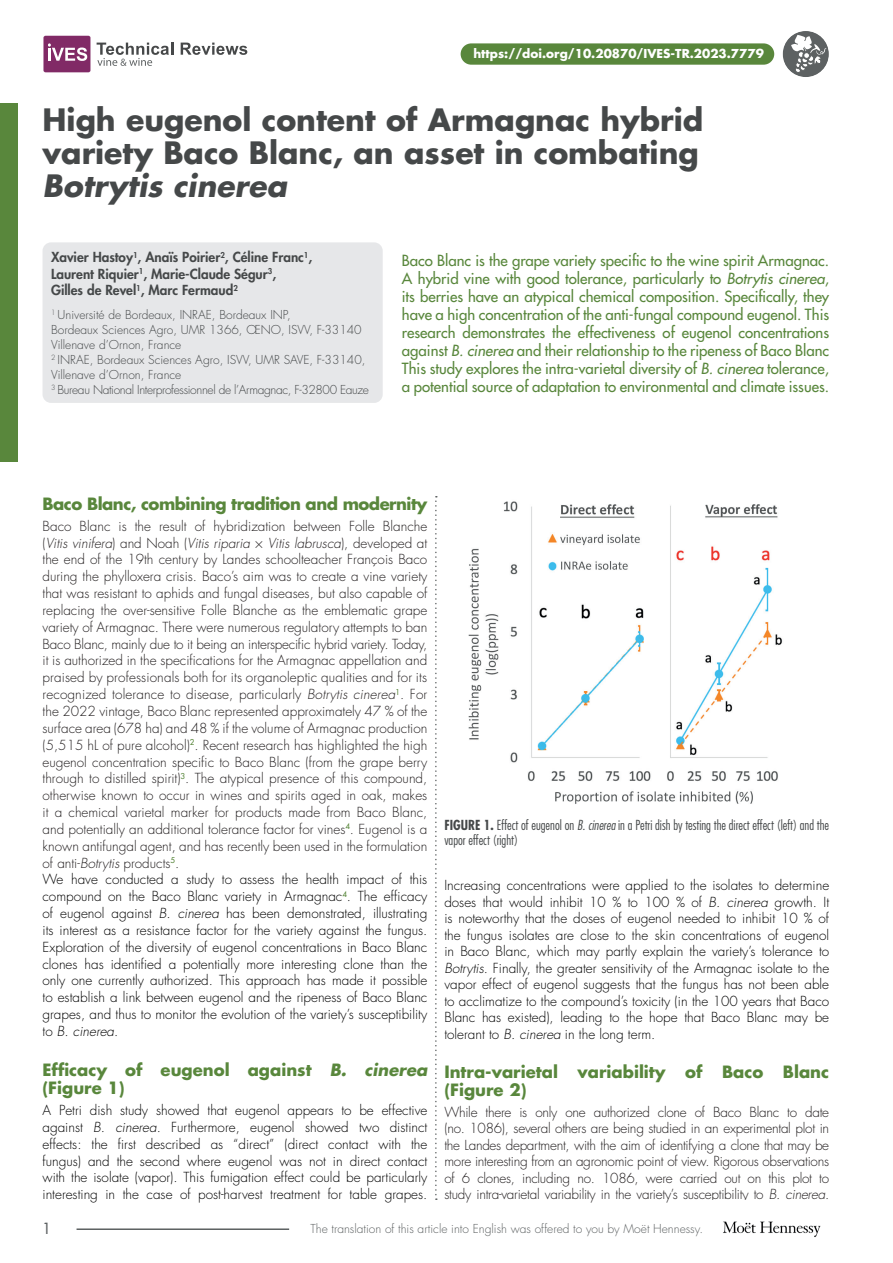
<style>
.page{position:relative;width:893px;height:1263px;background:#fff}
.page>*{position:absolute;margin:0;border:0;box-sizing:border-box;transform-origin:0 0}
.TITRE_article{font:700 30px/33px "Futura Std";color:#454849}
.titre_partie_viticul{font:700 16.5px/18px "Futura Std";color:#59873c}
.titre_partie_viticul-2{font:700 16.5px "Futura Std";letter-spacing:-.03em;color:#59873c}
.abstract_viticulture{font:500 15px/18px "Futura Std";color:#59873c;text-align:justify}
.numéro_de_page{font:500 15px "Futura Std";color:#5d6162}
.texte_courant{font:300 13.5px/16.8px "Futura Std";letter-spacing:-.01em;color:#231f20;text-align:justify}
.texte_courant-2{font:300 13.5px/16.8px "Futura Std";color:#000001;text-align:justify}
.auteurs_-_nom{font:800 13.5px/16.5px "Futura Std";color:#454849}
.figure_texte{font:300 condensed 13.5px/15px "Futura Std";color:#454849}
.auteur-affiliations{font:300 12px/15px "Futura Std";color:#454849}
.bas_de_page_gauche{font:300 12px "Futura Std";color:#5d6162}
.auteur-affiliations-2{font:300 12px "Futura Std";letter-spacing:-.03em;color:#454849}
.DOI{font:700 12px "Futura Std";color:#fff}
.s1{font-style:italic}
.s2{font-weight:700}
</style>
<div class="page">
<div style="left:0;top:104px;width:18px;height:358px;background:#59873c"></div>
<svg style="left:435px;top:496px;width:2px;height:704px"></svg>
<img style="left:468px;top:501px;width:315px;height:303px">
<hr style="left:77px;top:1228px;width:212px;height:2px;background:#5d6162">
<img style="left:723px;top:1221px;width:98px;height:16px">
<svg style="left:181px;top:43px;width:66px;height:12px"></svg>
<svg style="left:97px;top:43px;width:76px;height:23px"></svg>
<div style="left:43px;top:36px;width:47px;height:36px;background:#812a66;border-radius:2px"></div>
<svg style="left:48px;top:43px;width:39px;height:18px"></svg>
<div style="left:783px;top:31px;width:46px;height:46px;background:#5d6162;border-radius:50%"></div>
<svg style="left:791px;top:35px;width:35px;height:38px"></svg>
<div style="left:43px;top:242px;width:340px;height:161px;background:#e6e7e9;border-radius:9px"></div>
<div style="left:461px;top:43px;width:313px;height:22px;background:#59873c;border-radius:11px"></div>
<p class="DOI" style="left:473px;top:46px;width:292px">https://doi.org/10.20870/IVES-TR.2023.7779</p>
<p class="TITRE_article" style="left:43px;top:103px;width:662px">High eugenol content of Armagnac hybrid variety Baco Blanc, an asset in combating<br><span class="s1">Botrytis cinerea</span></p>
<p class="auteurs_-_nom" style="left:51px;top:249px;width:263px">Xavier Hastoy<sup>1</sup>, Anaïs Poirier<sup>2</sup>, Céline Franc<sup>1</sup>,<br>Laurent Riquier<sup>1</sup>, Marie-Claude Ségur<sup>3</sup>,<br>Gilles de Revel<sup>1</sup>, Marc Fermaud<sup>2</sup></p>
<p class="auteur-affiliations" style="left:51px;top:307px;width:312px"><sup>1</sup> Université de Bordeaux, INRAE, Bordeaux INP,<br>Bordeaux Sciences Agro, UMR 1366, ŒNO, ISVV, F-33140<br>Villenave d’Ornon, France</p>
<p class="auteur-affiliations" style="left:51px;top:352px;width:316px"><sup>2</sup> INRAE, Bordeaux Sciences Agro, ISVV, UMR SAVE, F-33140,<br>Villenave d’Ornon, France</p>
<p class="auteur-affiliations-2" style="left:51px;top:382px;width:320px"><sup>3</sup> Bureau National Interprofessionnel de l’Armagnac, F-32800 Eauze</p>
<p class="abstract_viticulture" style="left:402px;top:251px;width:429px">Baco Blanc is the grape variety specific to the wine spirit Armagnac.<br>A hybrid vine with good tolerance, particularly to <span class="s1">Botrytis cinerea</span>, its berries have an atypical chemical composition. Specifically, they have a high concentration of the anti-fungal compound eugenol. This research demonstrates the effectiveness of eugenol concentrations against <span class="s1">B. cinerea</span> and their relationship to the ripeness of Baco Blanc This study explores the intra-varietal diversity of <span class="s1">B. cinerea</span> tolerance, a potential source of adaptation to environmental and climate issues.</p>
<p class="titre_partie_viticul-2" style="left:43px;top:492px;width:386px">Baco Blanc, combining tradition and modernity</p>
<p class="texte_courant" style="left:43px;top:518px;width:386px">Baco Blanc is the result of hybridization between Folle Blanche (<span class="s1">Vitis vinifera</span>) and Noah (<span class="s1">Vitis riparia</span> × <span class="s1">Vitis labrusca</span>), developed at the end of the 19th century by Landes schoolteacher François Baco during the phylloxera crisis. Baco’s aim was to create a vine variety that was resistant to aphids and fungal diseases, but also capable of replacing the over-sensitive Folle Blanche as the emblematic grape variety of Armagnac. There were numerous regulatory attempts to ban Baco Blanc, mainly due to it being an interspecific hybrid variety. Today, it is authorized in the specifications for the Armagnac appellation and praised by professionals both for its organoleptic qualities and for its recognized tolerance to disease, particularly <span class="s1">Botrytis cinerea</span><sup>1</sup>. For the 2022 vintage, Baco Blanc represented approximately 47 % of the surface area (678 ha) and 48 % if the volume of Armagnac production (5,515 hL of pure alcohol)<sup>2</sup>. Recent research has highlighted the high eugenol concentration specific to Baco Blanc (from the grape berry through to distilled spirit)<sup>3</sup>. The atypical presence of this compound, otherwise known to occur in wines and spirits aged in oak, makes it a chemical varietal marker for products made from Baco Blanc, and potentially an additional tolerance factor for vines<sup>4</sup>. Eugenol is a known antifungal agent, and has recently been used in the formulation of anti-<span class="s1">Botrytis</span> products<sup>5</sup>.</p>
<p class="texte_courant-2" style="left:43px;top:871px;width:386px">We have conducted a study to assess the health impact of this compound on the Baco Blanc variety in Armagnac<sup>4</sup>. The efficacy of eugenol against <span class="s1">B. cinerea</span> has been demonstrated, illustrating its interest as a resistance factor for the variety against the fungus.<br>Exploration of the diversity of eugenol concentrations in Baco Blanc clones has identified a potentially more interesting clone than the only one currently authorized. This approach has made it possible to establish a link between eugenol and the ripeness of Baco Blanc grapes, and thus to monitor the evolution of the variety’s susceptibility to <span class="s1">B. cinerea</span>.</p>
<p class="titre_partie_viticul" style="left:43px;top:1060px;width:386px">Efficacy of eugenol against <span class="s1">B. cinerea </span>(Figure 1)</p>
<p class="texte_courant-2" style="left:43px;top:1102px;width:386px">A Petri dish study showed that eugenol appears to be effective against <span class="s1">B. cinerea</span>. Furthermore, eugenol showed two distinct effects: the first described as “direct” (direct contact with the fungus) and the second where eugenol was not in direct contact with the isolate (vapor). This fumigation effect could be particularly interesting in the case of post-harvest treatment for table grapes.</p>
<p class="figure_texte" style="left:444px;top:817px;width:386px"><span class="s2">FIGURE 1.</span> Effect of eugenol on <span class="s1">B. cinerea</span> in a Petri dish by testing the direct effect (left) and the vapor effect (right)</p>
<p class="texte_courant-2" style="left:444px;top:877px;width:386px">Increasing concentrations were applied to the isolates to determine doses that would inhibit 10 % to 100 % of <span class="s1">B. cinerea</span> growth. It is noteworthy that the doses of eugenol needed to inhibit 10 % of the fungus isolates are close to the skin concentrations of eugenol in Baco Blanc, which may partly explain the variety’s tolerance to <span class="s1">Botrytis</span>. Finally, the greater sensitivity of the Armagnac isolate to the vapor effect of eugenol suggests that the fungus has not been able to acclimatize to the compound’s toxicity (in the 100 years that Baco Blanc has existed), leading to the hope that Baco Blanc may be tolerant to <span class="s1">B. cinerea</span> in the long term.</p>
<p class="titre_partie_viticul" style="left:444px;top:1062px;width:386px">Intra-varietal variability of Baco Blanc (Figure 2)</p>
<p class="texte_courant" style="left:444px;top:1104px;width:386px">While there is only one authorized clone of Baco Blanc to date (no. 1086), several others are being studied in an experimental plot in the Landes department, with the aim of identifying a clone that may be more interesting from an agronomic point of view. Rigorous observations of 6 clones, including no. 1086, were carried out on this plot to study intra-varietal variability in the variety’s susceptibility to <span class="s1">B. cinerea</span>.</p>
<p class="numéro_de_page" style="left:43px;top:1219px;width:10px">1</p>
<p class="bas_de_page_gauche" style="left:310px;top:1221px;width:394px">The translation of this article into English was offered to you by Moët Hennessy.</p>
</div>
